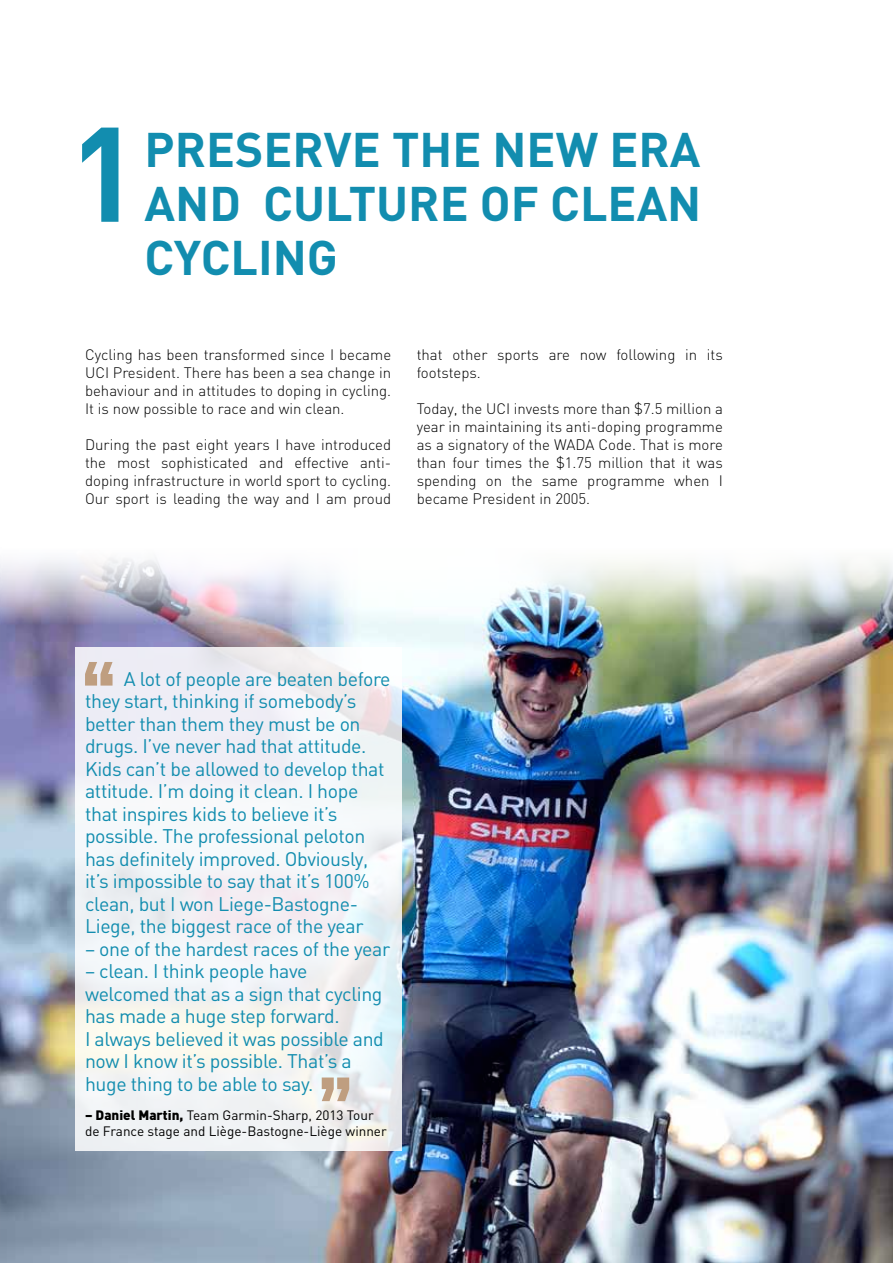
<style>
.page{position:relative;width:893px;height:1263px;background:#fff}
.page>*{position:absolute;margin:0;border:0;box-sizing:border-box;transform-origin:0 0}
.t1{font:700 132.3px "DIN";color:#128daf}
.t2{font:700 48px/54px "DIN";color:#128daf}
.t3{font:19.5px/22.5px "DIN";letter-spacing:-.02em;color:#128daf}
.t4{font:300 15px/18px "DIN";color:#000;text-align:justify}
.t5{font:13.5px/16.2px "DIN";color:#000}
.s1{font-weight:900}
</style>
<div class="page">
<img style="left:0;top:558px;width:893px;height:705px">
<svg style="left:75px;top:648px;width:326px;height:503px;fill:#f2f3f5"></svg>
<svg style="left:85px;top:662px;width:28px;height:24px"></svg>
<svg style="left:322px;top:1077px;width:27px;height:24px"></svg>
<h1 class="t1" style="left:68px;top:87px;width:73px">1</h1>
<h2 class="t2" style="left:145px;top:121px;width:558px">PRESERVE THE NEW ERA<br>AND CULTURE OF CLEAN<br>CYCLING</h2>
<p class="t4" style="left:85px;top:345px;width:308px">Cycling has been transformed since I became UCI President. There has been a sea change in behaviour and in attitudes to doping in cycling.<br>It is now possible to race and win clean.</p>
<p class="t4" style="left:85px;top:435px;width:308px">During the past eight years I have introduced the most sophisticated and effective anti&shy;doping infrastructure in world sport to cycling.<br>Our sport is leading the way and I am proud</p>
<p class="t4" style="left:417px;top:345px;width:308px">that other sports are now following in its footsteps.</p>
<p class="t4" style="left:417px;top:399px;width:308px">Today, the UCI invests more than $7.5 million a year in maintaining its anti-doping programme as a signatory of the WADA Code. That is more than four times the $1.75 million that it was spending on the same programme when I became President in 2005.</p>
<p class="t3" style="left:85px;top:667px;width:307px;text-indent:39px">A lot of people are beaten before they start, thinking if somebody’s better than them they must be on drugs. I ’ve never had that attitude.<br>Kids can’t be allowed to develop that attitude. I ’m doing it clean. I hope that inspires kids to believe it’s possible. The professional peloton has definitely improved. Obviously, it’s impossible to say that it’s 100% clean, but I won Liege-Bastogne-Liege, the biggest race of the year</p>
<h3 class="t3" style="left:85px;top:937px;width:307px">– one of the hardest races of the year</h3>
<h3 class="t3" style="left:85px;top:959px;width:300px">– clean. I think people have welcomed that as a sign that cycling has made a huge step forward.<br>I always believed it was possible and now I know it’s possible. That’s a huge thing to be able to say.</h3>
<p class="t5" style="left:85px;top:1106px;width:303px"><span class="s1">– Daniel Martin,</span> Team Garmin-Sharp, 2013 Tour de France stage and Liège-Bastogne-Liège winner</p>
</div>
